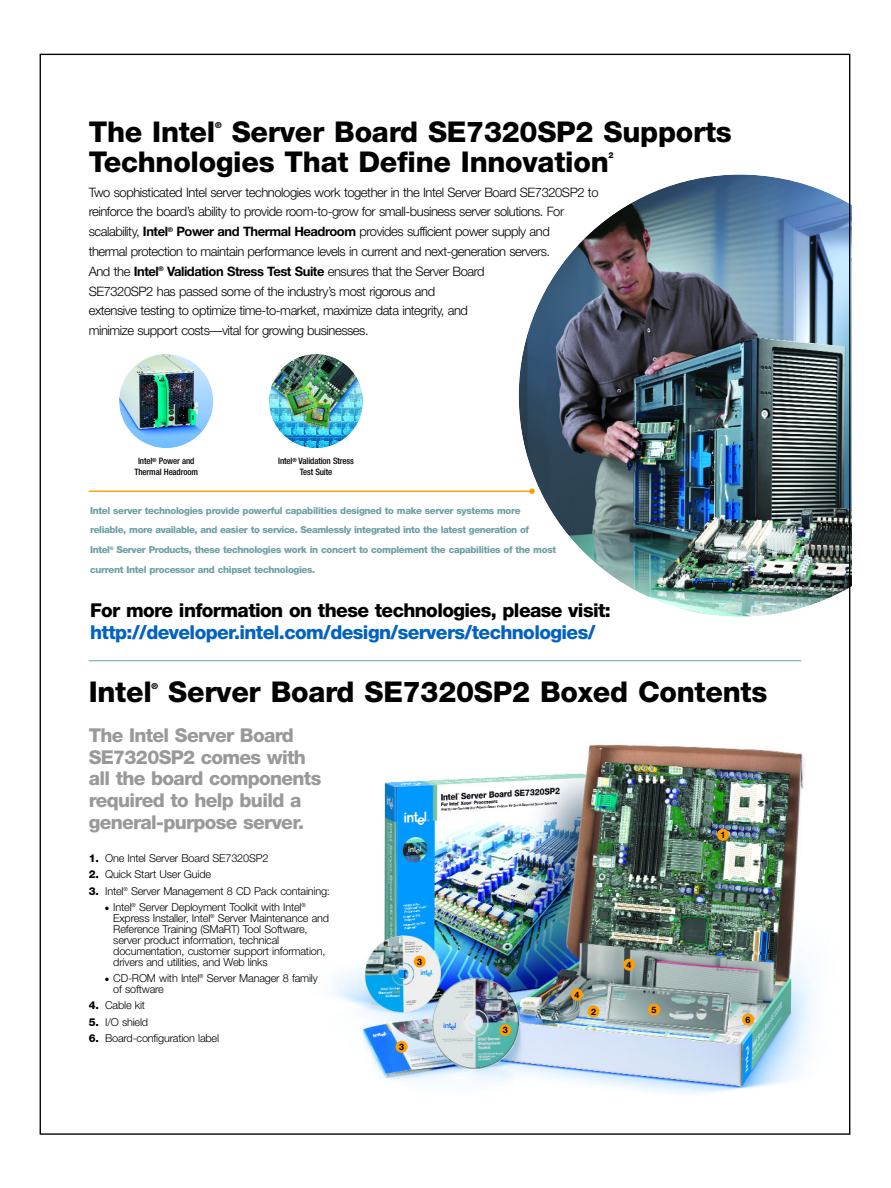
<style>
.page{position:relative;width:891px;height:1188px;background:#fff}
.page>*{position:absolute;margin:0;border:0;box-sizing:border-box;transform-origin:0 0}
.t1{font:800 28.65px/30px "Helvetica Neue";letter-spacing:-.01em;color:#000}
.t2{font:800 19.05px/21.9px "Helvetica Neue";letter-spacing:-.035em;color:#999}
.t3{font:800 19.05px "Helvetica Neue";letter-spacing:-.03em;color:#0062c3}
.t4{font:800 19.05px "Helvetica Neue";letter-spacing:-.03em;color:#000}
.t5{font:300 12.9px/19.8px "Helvetica Neue";letter-spacing:-.035em;color:#000}
.t6{font:300 10.95px/10.9px "Helvetica Neue";letter-spacing:-.015em;color:#000}
.t7{font:800 9.6px/19.8px "Helvetica Neue";letter-spacing:-.03em;color:#6c9fa3}
.t8{font:500 condensed 8.85px/10.9px "Helvetica Neue";letter-spacing:-.015em;color:#000;text-align:center}
.t9{font:700 8.85px "Helvetica Neue";color:#000}
.t10{font:800 8.25px "Helvetica Neue";color:#000}
.s1{font-weight:700}
.s2{font-weight:800}
</style>
<div class="page">
<img style="left:334px;top:744px;width:479px;height:350px">
<hr style="left:89px;top:660px;width:712px;height:1px;background:#6c9fa3">
<hr style="left:89px;top:491px;width:443px;height:1px;background:#ff9e00">
<img style="left:519px;top:175px;width:333px;height:442px">
<div style="left:396px;top:1041px;width:12px;height:12px;background:#ff9e00;border-radius:50%"></div>
<div style="left:717px;top:829px;width:12px;height:12px;background:#ff9e00;border-radius:50%"></div>
<div style="left:499px;top:1024px;width:12px;height:12px;background:#ff9e00;border-radius:50%"></div>
<div style="left:414px;top:956px;width:12px;height:12px;background:#ff9e00;border-radius:50%"></div>
<div style="left:648px;top:1004px;width:12px;height:12px;background:#ff9e00;border-radius:50%"></div>
<div style="left:742px;top:1013px;width:12px;height:12px;background:#ff9e00;border-radius:50%"></div>
<div style="left:623px;top:959px;width:12px;height:12px;background:#ff9e00;border-radius:50%"></div>
<div style="left:571px;top:989px;width:12px;height:12px;background:#ff9e00;border-radius:50%"></div>
<div style="left:587px;top:1006px;width:13px;height:12px;background:#ff9e00;border-radius:50%"></div>
<img style="left:119px;top:354px;width:94px;height:94px;border-radius:50%">
<img style="left:269px;top:354px;width:94px;height:94px;border-radius:50%">
<h1 class="t1" style="left:89px;top:119px;width:645px;text-indent:143px">Server Board SE7320SP2 Supports<br>Technologies That Define Innovation</h1>
<h1 class="t1" style="left:89px;top:119px;width:128px">The Intel</h1>
<p class="t10" style="left:215px;top:122px;width:8px">®</p>
<p class="t10" style="left:609px;top:152px;width:7px">2</p>
<p class="t5" style="left:89px;top:183px;width:511px">Two sophisticated Intel server technologies work together in the Intel Server Board SE7320SP2 to reinforce the board’s ability to provide room-to-grow for small-business server solutions. For scalability, <span class="s1">Intel</span><sup>®</sup> <span class="s1">Power and Thermal Headroom</span> provides sufficient power supply and<br>thermal protection to maintain performance levels in current and next-generation servers.<br>And the <span class="s1">Intel</span><sup>®</sup> <span class="s1">Validation Stress Test Suite</span> ensures that the Server Board<br>SE7320SP2 has passed some of the industry’s most rigorous and<br>extensive testing to optimize time-to-market, maximize data integrity, and<br>minimize support costs—vital for growing businesses.</p>
<p class="t8" style="left:134px;top:456px;width:65px">Intel<sup>®</sup> Power and<br>Thermal Headroom</p>
<p class="t8" style="left:278px;top:456px;width:77px">Intel<sup>®</sup> Validation Stress<br>Test Suite</p>
<p class="t7" style="left:90px;top:501px;width:468px">Intel server technologies provide powerful capabilities designed to make server systems more reliable, more available, and easier to service. Seamlessly integrated into the latest generation of<br>Intel<sup>®</sup> Server Products, these technologies work in concert to complement the capabilities of the most current Intel processor and chipset technologies.</p>
<h2 class="t4" style="left:90px;top:603px;width:522px">For more information on these technologies, please visit:</h2>
<h2 class="t3" style="left:90px;top:625px;width:507px">http://developer.intel.com/design/servers/technologies/</h2>
<h1 class="t1" style="left:89px;top:680px;width:65px">Intel</h1>
<p class="t10" style="left:152px;top:683px;width:8px">®</p>
<h1 class="t1" style="left:168px;top:680px;width:601px">Server Board SE7320SP2 Boxed Contents</h1>
<h2 class="t2" style="left:89px;top:726px;width:234px">The Intel Server Board<br>SE7320SP2 comes with all the board components required to help build a general-purpose server.</h2>
<p class="t6" style="left:89px;top:854px;width:181px"><span class="s2">1.</span> One Intel Server Board SE7320SP2</p>
<p class="t6" style="left:89px;top:870px;width:124px"><span class="s2">2.</span> Quick Start User Guide</p>
<p class="t6" style="left:89px;top:886px;width:243px"><span class="s2">3.</span> Intel<sup>®</sup> Server Management 8 CD Pack containing:</p>
<p class="t6" style="left:113px;top:903px;width:217px;text-indent:-8px">● Intel<sup>®</sup> Server Deployment Toolkit with Intel<sup>® </sup>Express Installer, Intel<sup>®</sup> Server Maintenance and Reference Training (SMaRT) Tool Software, server product information, technical documentation, customer support information, drivers and utilities, and Web links</p>
<p class="t6" style="left:113px;top:974px;width:206px;text-indent:-8px">● CD-ROM with Intel<sup>®</sup> Server Manager 8 family of software</p>
<p class="t6" style="left:89px;top:1001px;width:58px"><span class="s2">4.</span> Cable kit</p>
<p class="t6" style="left:89px;top:1017px;width:61px"><span class="s2">5.</span> I/O shield</p>
<p class="t6" style="left:89px;top:1034px;width:132px"><span class="s2">6.</span> Board-configuration label</p>
<p class="t9" style="left:399px;top:1044px;width:6px">3</p>
<p class="t9" style="left:721px;top:832px;width:6px">1</p>
<p class="t9" style="left:417px;top:959px;width:6px">3</p>
<p class="t9" style="left:627px;top:962px;width:6px">4</p>
<p class="t9" style="left:574px;top:992px;width:6px">4</p>
<p class="t9" style="left:652px;top:1007px;width:6px">5</p>
<p class="t9" style="left:591px;top:1008px;width:6px">2</p>
<p class="t9" style="left:746px;top:1016px;width:6px">6</p>
<p class="t9" style="left:503px;top:1027px;width:6px">3</p>
</div>
